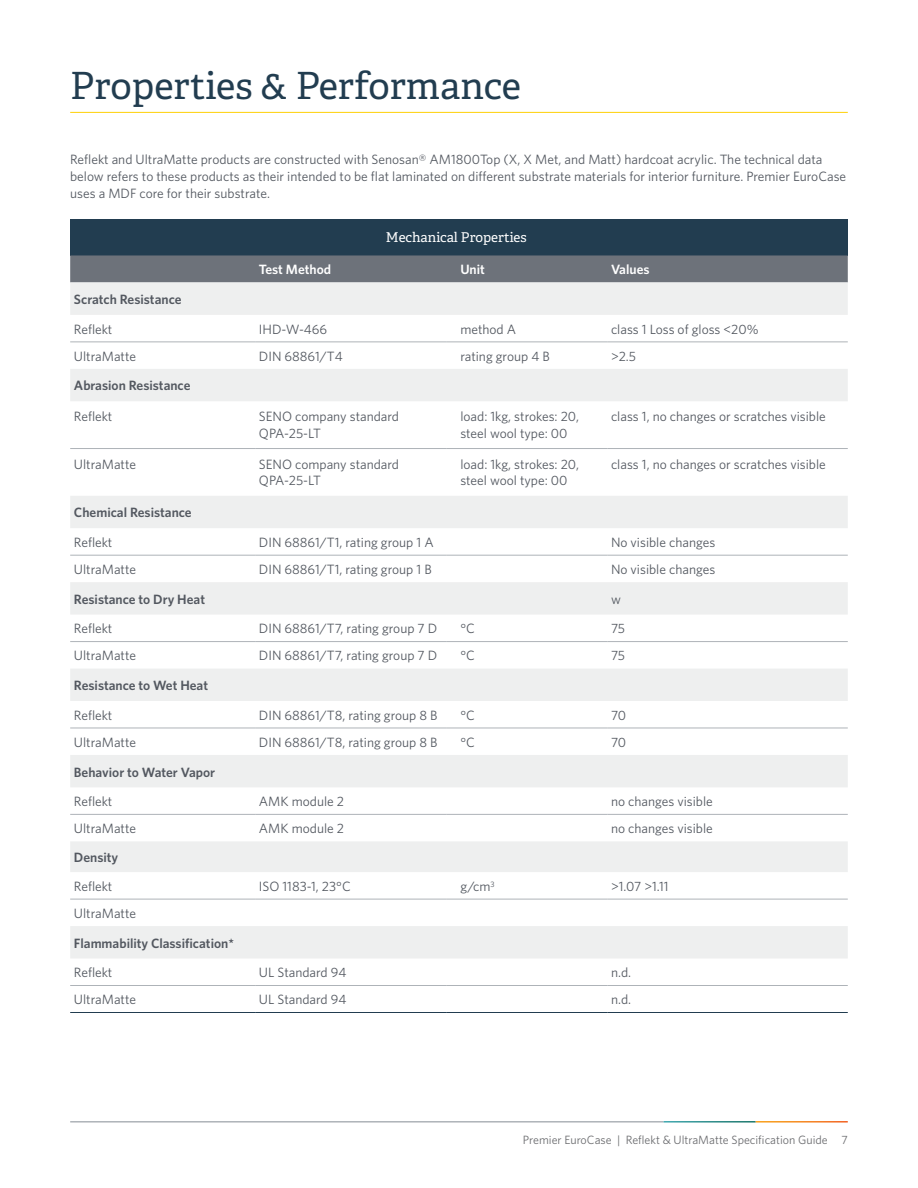
<style>
.page{position:relative;width:918px;height:1188px;background:#fff}
.page>*{position:absolute;margin:0;border:0;box-sizing:border-box;transform-origin:0 0}
.t1{font:37.5px "Adelle PE";color:#223d50}
.t2{font:13.5px/16.5px "Whitney";color:#535860}
.t3{font:600 13.5px "Whitney";color:#535860}
.t4{font:13.5px "Adelle PE";color:#fff}
.t5{font:600 13.5px "Whitney";color:#fff}
.t6{font:12px "Whitney";color:#6c6d70}
</style>
<div class="page">
<hr style="left:70px;top:1121px;width:594px;height:2px;background:#aeb3b8">
<hr style="left:70px;top:112px;width:778px;height:1px;background:#fed006">
<div style="left:70px;top:219px;width:778px;height:36px;background:#223d50"></div>
<div style="left:70px;top:255px;width:778px;height:27px;background:#6d727a"></div>
<svg style="left:70px;top:282px;width:778px;height:676px"></svg>
<hr style="left:70px;top:448px;width:185px;height:1px;background:#aeb3b8">
<hr style="left:255px;top:448px;width:192px;height:1px;background:#aeb3b8">
<hr style="left:447px;top:448px;width:160px;height:1px;background:#aeb3b8">
<hr style="left:607px;top:448px;width:241px;height:1px;background:#aeb3b8">
<hr style="left:70px;top:555px;width:185px;height:1px;background:#aeb3b8">
<hr style="left:255px;top:555px;width:192px;height:1px;background:#aeb3b8">
<hr style="left:447px;top:555px;width:160px;height:1px;background:#aeb3b8">
<hr style="left:607px;top:555px;width:241px;height:1px;background:#aeb3b8">
<hr style="left:70px;top:641px;width:185px;height:1px;background:#aeb3b8">
<hr style="left:255px;top:641px;width:192px;height:1px;background:#aeb3b8">
<hr style="left:447px;top:641px;width:160px;height:1px;background:#aeb3b8">
<hr style="left:607px;top:641px;width:241px;height:1px;background:#aeb3b8">
<hr style="left:70px;top:728px;width:185px;height:1px;background:#aeb3b8">
<hr style="left:255px;top:728px;width:192px;height:1px;background:#aeb3b8">
<hr style="left:447px;top:728px;width:160px;height:1px;background:#aeb3b8">
<hr style="left:607px;top:728px;width:241px;height:1px;background:#aeb3b8">
<hr style="left:70px;top:814px;width:185px;height:1px;background:#aeb3b8">
<hr style="left:255px;top:814px;width:192px;height:1px;background:#aeb3b8">
<hr style="left:447px;top:814px;width:160px;height:1px;background:#aeb3b8">
<hr style="left:607px;top:814px;width:241px;height:1px;background:#aeb3b8">
<hr style="left:70px;top:899px;width:185px;height:1px;background:#aeb3b8">
<hr style="left:255px;top:899px;width:192px;height:1px;background:#aeb3b8">
<hr style="left:447px;top:899px;width:160px;height:1px;background:#aeb3b8">
<hr style="left:607px;top:899px;width:241px;height:1px;background:#aeb3b8">
<hr style="left:70px;top:985px;width:185px;height:1px;background:#aeb3b8">
<hr style="left:255px;top:985px;width:192px;height:1px;background:#aeb3b8">
<hr style="left:447px;top:985px;width:160px;height:1px;background:#aeb3b8">
<hr style="left:607px;top:985px;width:241px;height:1px;background:#aeb3b8">
<hr style="left:70px;top:342px;width:185px;height:1px;background:#aeb3b8">
<hr style="left:255px;top:342px;width:192px;height:1px;background:#aeb3b8">
<hr style="left:447px;top:342px;width:160px;height:1px;background:#aeb3b8">
<hr style="left:607px;top:342px;width:241px;height:1px;background:#aeb3b8">
<hr style="left:70px;top:1012px;width:185px;height:1px;background:#223d50">
<hr style="left:255px;top:1012px;width:192px;height:1px;background:#223d50">
<hr style="left:447px;top:1012px;width:160px;height:1px;background:#223d50">
<hr style="left:607px;top:1012px;width:241px;height:1px;background:#223d50">
<h1 class="t1" style="left:70px;top:58px;width:452px">Properties &amp; Performance</h1>
<p class="t2" style="left:70px;top:150px;width:778px;line-height:17.2px">Reflekt and UltraMatte products are constructed with Senosan® AM1800Top (X, X Met, and Matt) hardcoat acrylic. The technical data below refers to these products as their intended to be flat laminated on different substrate materials for interior furniture. Premier EuroCase uses a MDF core for their substrate.</p>
<p class="t4" style="left:386px;top:228px;width:142px">Mechanical Properties</p>
<p class="t5" style="left:259px;top:262px;width:74px">Test Method</p>
<p class="t5" style="left:460px;top:262px;width:26px">Unit</p>
<p class="t5" style="left:611px;top:262px;width:40px">Values</p>
<p class="t3" style="left:74px;top:291px;width:109px">Scratch Resistance</p>
<p class="t2" style="left:74px;top:321px;width:40px">Reflekt</p>
<p class="t2" style="left:259px;top:321px;width:70px">IHD-W-466</p>
<p class="t2" style="left:460px;top:321px;width:57px">method A</p>
<p class="t2" style="left:611px;top:321px;width:149px">class 1 Loss of gloss &lt;20%</p>
<p class="t2" style="left:74px;top:348px;width:64px">UltraMatte</p>
<p class="t2" style="left:259px;top:348px;width:85px">DIN 68861/T4</p>
<p class="t2" style="left:460px;top:348px;width:91px">rating group 4 B</p>
<p class="t2" style="left:611px;top:348px;width:27px">&gt;2.5</p>
<p class="t3" style="left:74px;top:378px;width:118px">Abrasion Resistance</p>
<p class="t2" style="left:74px;top:408px;width:40px">Reflekt</p>
<p class="t2" style="left:259px;top:408px;width:142px">SENO company standard<br>QPA-25-LT</p>
<p class="t2" style="left:460px;top:408px;width:120px">load: 1kg, strokes: 20, steel wool type: 00</p>
<p class="t2" style="left:611px;top:408px;width:216px">class 1, no changes or scratches visible</p>
<p class="t2" style="left:74px;top:455px;width:64px">UltraMatte</p>
<p class="t2" style="left:259px;top:455px;width:142px">SENO company standard<br>QPA-25-LT</p>
<p class="t2" style="left:460px;top:455px;width:120px">load: 1kg, strokes: 20, steel wool type: 00</p>
<p class="t2" style="left:611px;top:455px;width:216px">class 1, no changes or scratches visible</p>
<p class="t3" style="left:74px;top:505px;width:119px">Chemical Resistance</p>
<p class="t2" style="left:74px;top:534px;width:40px">Reflekt</p>
<p class="t2" style="left:259px;top:534px;width:176px">DIN 68861/T1, rating group 1 A</p>
<p class="t2" style="left:611px;top:534px;width:106px">No visible changes</p>
<p class="t2" style="left:74px;top:561px;width:64px">UltraMatte</p>
<p class="t2" style="left:259px;top:561px;width:174px">DIN 68861/T1, rating group 1 B</p>
<p class="t2" style="left:611px;top:561px;width:106px">No visible changes</p>
<p class="t3" style="left:74px;top:591px;width:133px">Resistance to Dry Heat</p>
<p class="t2" style="left:611px;top:591px;width:11px">w</p>
<p class="t2" style="left:74px;top:620px;width:40px">Reflekt</p>
<p class="t2" style="left:259px;top:620px;width:180px">DIN 68861/T7, rating group 7 D</p>
<p class="t2" style="left:460px;top:620px;width:16px">°C</p>
<p class="t2" style="left:611px;top:620px;width:16px">75</p>
<p class="t2" style="left:74px;top:647px;width:64px">UltraMatte</p>
<p class="t2" style="left:259px;top:647px;width:180px">DIN 68861/T7, rating group 7 D</p>
<p class="t2" style="left:460px;top:647px;width:16px">°C</p>
<p class="t2" style="left:611px;top:647px;width:16px">75</p>
<p class="t3" style="left:74px;top:677px;width:136px">Resistance to Wet Heat</p>
<p class="t2" style="left:74px;top:707px;width:40px">Reflekt</p>
<p class="t2" style="left:259px;top:707px;width:180px">DIN 68861/T8, rating group 8 B</p>
<p class="t2" style="left:460px;top:707px;width:16px">°C</p>
<p class="t2" style="left:611px;top:707px;width:17px">70</p>
<p class="t2" style="left:74px;top:734px;width:64px">UltraMatte</p>
<p class="t2" style="left:259px;top:734px;width:180px">DIN 68861/T8, rating group 8 B</p>
<p class="t2" style="left:460px;top:734px;width:16px">°C</p>
<p class="t2" style="left:611px;top:734px;width:17px">70</p>
<p class="t3" style="left:74px;top:764px;width:143px">Behavior to Water Vapor</p>
<p class="t2" style="left:74px;top:793px;width:40px">Reflekt</p>
<p class="t2" style="left:259px;top:793px;width:87px">AMK module 2</p>
<p class="t2" style="left:611px;top:793px;width:103px">no changes visible</p>
<p class="t2" style="left:74px;top:820px;width:64px">UltraMatte</p>
<p class="t2" style="left:259px;top:820px;width:87px">AMK module 2</p>
<p class="t2" style="left:611px;top:820px;width:103px">no changes visible</p>
<p class="t3" style="left:74px;top:849px;width:46px">Density</p>
<p class="t2" style="left:74px;top:878px;width:40px">Reflekt</p>
<p class="t2" style="left:259px;top:878px;width:93px">ISO 1183-1, 23°C</p>
<p class="t2" style="left:460px;top:878px;width:36px">g/cm<sup>3</sup></p>
<p class="t2" style="left:611px;top:878px;width:59px">&gt;1.07 &gt;1.11</p>
<p class="t2" style="left:74px;top:905px;width:64px">UltraMatte</p>
<p class="t3" style="left:74px;top:935px;width:162px">Flammability Classification*</p>
<p class="t2" style="left:74px;top:964px;width:40px">Reflekt</p>
<p class="t2" style="left:259px;top:964px;width:89px">UL Standard 94</p>
<p class="t2" style="left:611px;top:964px;width:22px">n.d.</p>
<p class="t2" style="left:74px;top:991px;width:64px">UltraMatte</p>
<p class="t2" style="left:259px;top:991px;width:89px">UL Standard 94</p>
<p class="t2" style="left:611px;top:991px;width:22px">n.d.</p>
<p class="t6" style="left:523px;top:1132px;width:326px">Premier EuroCase | Reflekt &amp; UltraMatte Specification Guide 7</p>
</div>
